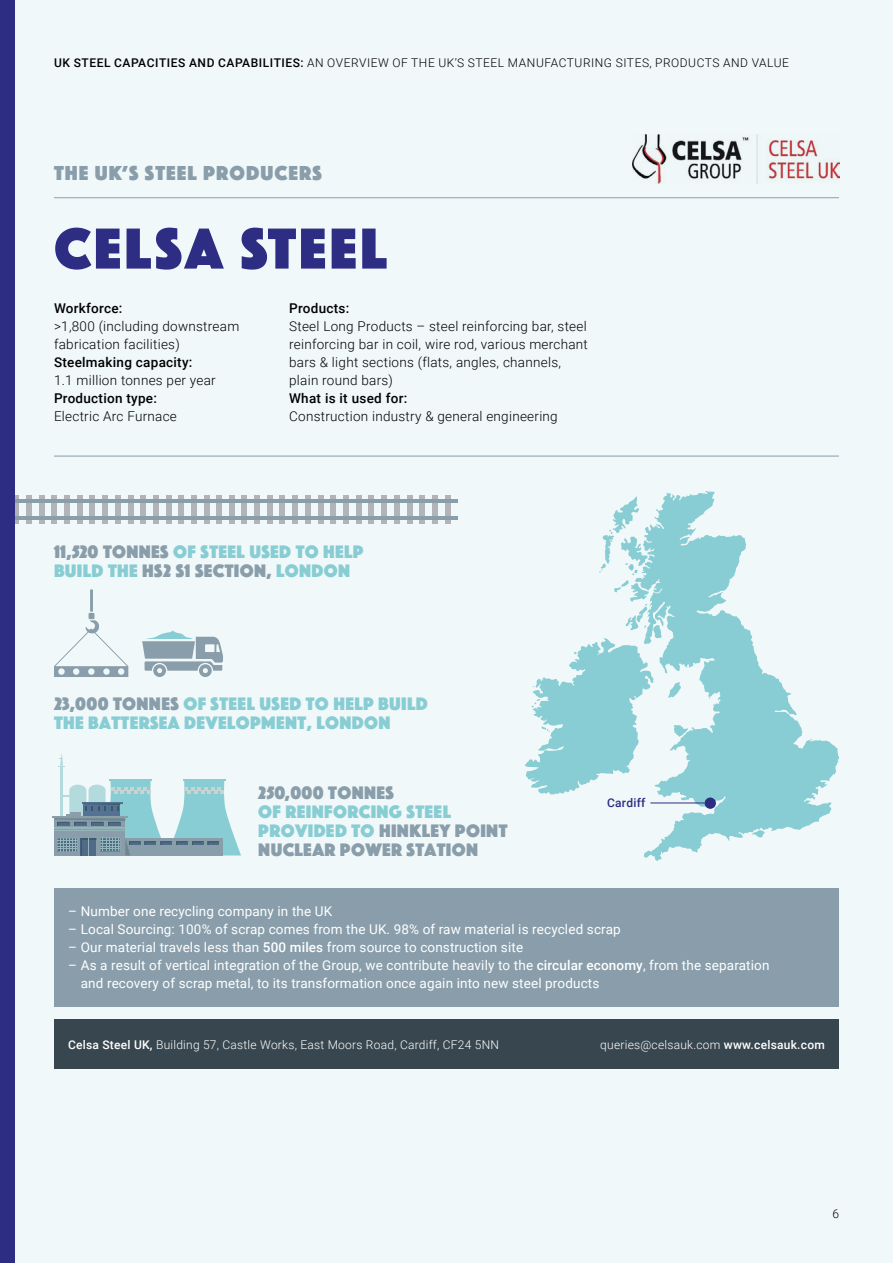
<style>
.page{position:relative;width:893px;height:1263px;background:#f0f8f9}
.page>*{position:absolute;margin:0;border:0;box-sizing:border-box;transform-origin:0 0}
.t1{font:60px "Phosphate Solid";letter-spacing:.05em;color:#2d2e83}
.t2{font:21px "Phosphate Solid";letter-spacing:.05em;color:#899eaa}
.t3{font:18.75px/18.8px "Phosphate Solid";letter-spacing:.02em;color:#88cdd3}
.t4{font:18.75px/18.8px "Phosphate Solid";letter-spacing:.02em;color:#899eaa}
.t5{font:13.5px/18px "Roboto";letter-spacing:.01em;color:#fff}
.t6{font:300 13.5px/18px "Roboto";letter-spacing:.02em;color:#000}
.t7{font:500 13.5px "Roboto";letter-spacing:.02em;color:#000}
.t8{font:300 12px "Roboto";letter-spacing:.02em;color:#fff}
.t9{font:300 12px "Roboto";letter-spacing:.045em;color:#000}
.t10{font:500 12px "Roboto";letter-spacing:.02em;color:#2d2e83}
.s1{font-weight:500}
.s2{color:#899eaa}
.s3{color:#88cdd3}
</style>
<div class="page">
<hr style="left:54px;top:197px;width:785px;height:1px;background:#899eaa">
<hr style="left:54px;top:456px;width:785px;height:1px;background:#899eaa">
<div style="left:54px;top:889px;width:785px;height:118px;background:#899eaa"></div>
<div style="left:54px;top:1019px;width:785px;height:50px;background:#38474f"></div>
<svg style="left:644px;top:491px;width:195px;height:370px"></svg>
<svg style="left:668px;top:682px;width:13px;height:16px"></svg>
<svg style="left:524px;top:496px;width:138px;height:298px"></svg>
<hr style="left:650px;top:803px;width:55px;height:1px;background:#2d2e83">
<div style="left:705px;top:797px;width:11px;height:12px;background:#2d2e83;border-radius:50%"></div>
<img style="left:632px;top:135px;width:208px;height:48px">
<div style="left:217px;top:495px;width:5px;height:28px;background:#b3b4b7"></div>
<div style="left:204px;top:495px;width:5px;height:28px;background:#b3b4b7"></div>
<div style="left:191px;top:495px;width:6px;height:28px;background:#b3b4b7"></div>
<hr style="left:191px;top:516px;width:38px;height:3px;background:#899eaa">
<hr style="left:191px;top:499px;width:38px;height:3px;background:#899eaa">
<div style="left:179px;top:495px;width:5px;height:28px;background:#b3b4b7"></div>
<div style="left:166px;top:495px;width:5px;height:28px;background:#b3b4b7"></div>
<div style="left:153px;top:495px;width:6px;height:28px;background:#b3b4b7"></div>
<hr style="left:153px;top:516px;width:38px;height:3px;background:#899eaa">
<hr style="left:153px;top:499px;width:38px;height:3px;background:#899eaa">
<div style="left:140px;top:495px;width:6px;height:28px;background:#b3b4b7"></div>
<div style="left:128px;top:495px;width:5px;height:28px;background:#b3b4b7"></div>
<div style="left:115px;top:495px;width:6px;height:28px;background:#b3b4b7"></div>
<hr style="left:115px;top:516px;width:38px;height:3px;background:#899eaa">
<hr style="left:115px;top:499px;width:38px;height:3px;background:#899eaa">
<div style="left:102px;top:495px;width:6px;height:28px;background:#b3b4b7"></div>
<div style="left:90px;top:495px;width:5px;height:28px;background:#b3b4b7"></div>
<div style="left:77px;top:495px;width:5px;height:28px;background:#b3b4b7"></div>
<hr style="left:77px;top:516px;width:38px;height:3px;background:#899eaa">
<hr style="left:77px;top:499px;width:38px;height:3px;background:#899eaa">
<div style="left:64px;top:495px;width:6px;height:28px;background:#b3b4b7"></div>
<div style="left:52px;top:495px;width:5px;height:28px;background:#b3b4b7"></div>
<div style="left:39px;top:495px;width:5px;height:28px;background:#b3b4b7"></div>
<hr style="left:39px;top:516px;width:38px;height:3px;background:#899eaa">
<hr style="left:39px;top:499px;width:38px;height:3px;background:#899eaa">
<div style="left:26px;top:495px;width:6px;height:28px;background:#b3b4b7"></div>
<svg style="left:14px;top:495px;width:5px;height:28px"></svg>
<hr style="left:1px;top:516px;width:38px;height:3px;background:#899eaa">
<hr style="left:1px;top:499px;width:38px;height:3px;background:#899eaa">
<div style="left:0;top:0;width:14px;height:1263px;background:#2d2e83"></div>
<div style="left:445px;top:495px;width:5px;height:28px;background:#b3b4b7"></div>
<div style="left:432px;top:495px;width:6px;height:28px;background:#b3b4b7"></div>
<div style="left:419px;top:495px;width:6px;height:28px;background:#b3b4b7"></div>
<hr style="left:419px;top:516px;width:39px;height:3px;background:#899eaa">
<hr style="left:419px;top:499px;width:39px;height:3px;background:#899eaa">
<div style="left:407px;top:495px;width:5px;height:28px;background:#b3b4b7"></div>
<div style="left:394px;top:495px;width:5px;height:28px;background:#b3b4b7"></div>
<div style="left:381px;top:495px;width:6px;height:28px;background:#b3b4b7"></div>
<hr style="left:381px;top:516px;width:38px;height:3px;background:#899eaa">
<hr style="left:381px;top:499px;width:38px;height:3px;background:#899eaa">
<div style="left:369px;top:495px;width:5px;height:28px;background:#b3b4b7"></div>
<div style="left:356px;top:495px;width:5px;height:28px;background:#b3b4b7"></div>
<div style="left:343px;top:495px;width:6px;height:28px;background:#b3b4b7"></div>
<hr style="left:343px;top:516px;width:38px;height:3px;background:#899eaa">
<hr style="left:343px;top:499px;width:38px;height:3px;background:#899eaa">
<div style="left:331px;top:495px;width:5px;height:28px;background:#b3b4b7"></div>
<div style="left:318px;top:495px;width:5px;height:28px;background:#b3b4b7"></div>
<div style="left:305px;top:495px;width:6px;height:28px;background:#b3b4b7"></div>
<hr style="left:305px;top:516px;width:38px;height:3px;background:#899eaa">
<hr style="left:305px;top:499px;width:38px;height:3px;background:#899eaa">
<div style="left:292px;top:495px;width:6px;height:28px;background:#b3b4b7"></div>
<div style="left:280px;top:495px;width:5px;height:28px;background:#b3b4b7"></div>
<div style="left:267px;top:495px;width:5px;height:28px;background:#b3b4b7"></div>
<hr style="left:267px;top:516px;width:38px;height:3px;background:#899eaa">
<hr style="left:267px;top:499px;width:38px;height:3px;background:#899eaa">
<div style="left:254px;top:495px;width:6px;height:28px;background:#b3b4b7"></div>
<div style="left:242px;top:495px;width:5px;height:28px;background:#b3b4b7"></div>
<div style="left:229px;top:495px;width:5px;height:28px;background:#b3b4b7"></div>
<hr style="left:229px;top:516px;width:38px;height:3px;background:#899eaa">
<hr style="left:229px;top:499px;width:38px;height:3px;background:#899eaa">
<svg style="left:59px;top:753px;width:6px;height:14px"></svg>
<hr style="left:60px;top:766px;width:3px;height:89px;background:#b3dbde">
<hr style="left:109px;top:779px;width:43px;height:2px;background:#88cdd3">
<hr style="left:183px;top:779px;width:42px;height:2px;background:#88cdd3">
<hr style="left:52px;top:816px;width:76px;height:2px;background:#899eaa">
<svg style="left:54px;top:781px;width:187px;height:74px"></svg>
<svg style="left:54px;top:589px;width:74px;height:88px"></svg>
<svg style="left:142px;top:630px;width:81px;height:47px"></svg>
<p class="t9" style="left:54px;top:54px;width:736px"><span class="s1">UK STEEL CAPACITIES AND CAPABILITIES:</span> AN OVERVIEW OF THE UK’S STEEL MANUFACTURING SITES, PRODUCTS AND VALUE</p>
<h2 class="t2" style="left:54px;top:158px;width:269px">THE UK’S STEEL PRODUCERS</h2>
<h1 class="t1" style="left:54px;top:206px;width:334px">CELSA STEEL</h1>
<p class="t7" style="left:54px;top:299px;width:70px">Workforce:</p>
<p class="t6" style="left:54px;top:317px;width:187px">&gt;1,800 (including downstream fabrication facilities)</p>
<p class="t7" style="left:54px;top:353px;width:140px">Steelmaking capacity:</p>
<p class="t6" style="left:54px;top:371px;width:163px">1.1 million tonnes per year</p>
<p class="t7" style="left:54px;top:389px;width:105px">Production type:</p>
<p class="t6" style="left:54px;top:407px;width:124px">Electric Arc Furnace</p>
<p class="t7" style="left:289px;top:299px;width:62px">Products:</p>
<p class="t6" style="left:289px;top:317px;width:300px">Steel Long Products – steel reinforcing bar, steel reinforcing bar in coil, wire rod, various merchant bars &amp; light sections (flats, angles, channels, plain round bars)</p>
<p class="t7" style="left:289px;top:389px;width:120px">What is it used for:</p>
<p class="t6" style="left:289px;top:407px;width:270px">Construction industry &amp; general engineering</p>
<h3 class="t3" style="left:54px;top:542px;width:311px"><span class="s2">11,520 TONNES</span> OF STEEL USED TO HELP<br>BUILD THE <span class="s2">HS2 S1 SECTION,</span> LONDON</h3>
<h3 class="t3" style="left:54px;top:694px;width:375px"><span class="s2">23,000 TONNES</span> OF STEEL USED TO HELP BUILD<br>THE BATTERSEA DEVELOPMENT, LONDON</h3>
<h3 class="t4" style="left:258px;top:782px;width:137px">250,000 TONNES</h3>
<h3 class="t4" style="left:258px;top:801px;width:251px"><span class="s3">OF REINFORCING STEEL<br>PROVIDED TO</span> HINKLEY POINT<br>NUCLEAR POWER STATION</h3>
<p class="t10" style="left:607px;top:795px;width:40px">Cardiff</p>
<p class="t5" style="left:68px;top:901px;width:266px">– Number one recycling company in the UK</p>
<p class="t5" style="left:68px;top:919px;width:554px">– Local Sourcing: 100% of scrap comes from the UK. 98% of raw material is recycled scrap</p>
<p class="t5" style="left:68px;top:937px;width:457px">– Our material travels less than <span class="s1">500 miles</span> from source to construction site</p>
<p class="t5" style="left:81px;top:955px;width:690px;text-indent:-13px">– As a result of vertical integration of the Group, we contribute heavily to the <span class="s1">circular economy</span>, from the separation and recovery of scrap metal, to its transformation once again into new steel products</p>
<p class="t8" style="left:68px;top:1036px;width:432px"><span class="s1">Celsa Steel UK,</span> Building 57, Castle Works, East Moors Road, Cardiff, CF24 5NN</p>
<p class="t8" style="left:600px;top:1036px;width:226px">queries@celsauk.com <span class="s1">www.celsauk.com</span></p>
<p class="t9" style="left:832px;top:1205px;width:8px">6</p>
</div>
